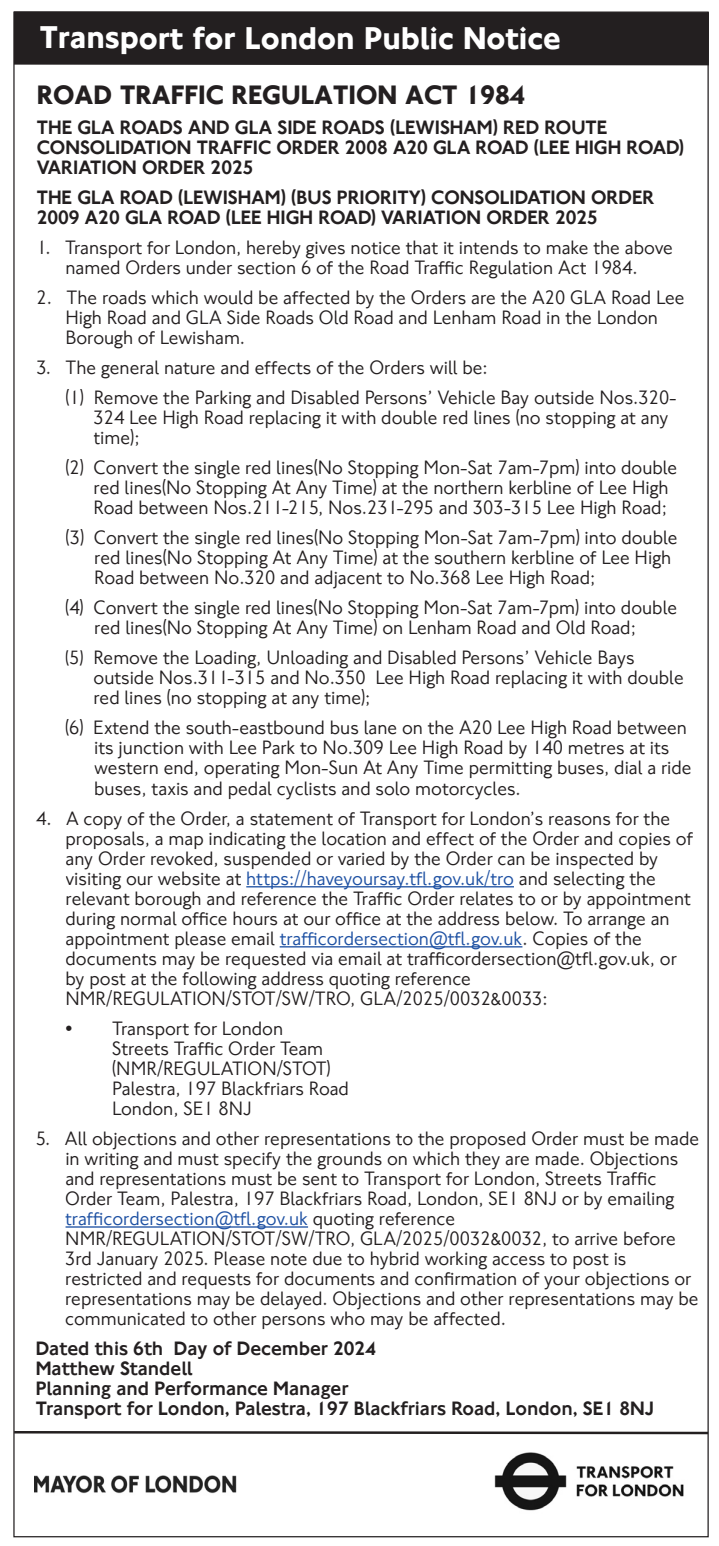
<style>
.page{position:relative;width:719px;height:1546px;background:#fff}
.page>*{position:absolute;margin:0;border:0;box-sizing:border-box;transform-origin:0 0}
.t1{font:700 32.5px "NJ Font";color:#fff}
.t2{font:700 27.5px "NJ Font";color:#231f20}
.t3{font:20px/20px "NJ Font";color:#231f20}
.t4{font:500 20px/20px "NJ Font";color:#231f20}
.s1{color:#1e51a3}
</style>
<div class="page">
<hr style="left:246px;top:886px;width:267px;height:1px;background:#1e51a3">
<hr style="left:279px;top:946px;width:243px;height:1px;background:#1e51a3">
<hr style="left:65px;top:1226px;width:243px;height:1px;background:#1e51a3">
<div style="left:14px;top:11px;width:694px;height:54px;background:#231f20"></div>
<img style="left:34px;top:1475px;width:203px;height:19px">
<img style="left:494px;top:1452px;width:190px;height:59px">
<svg style="left:13px;top:1429px;width:696px;height:6px"></svg>
<h1 class="t1" style="left:40px;top:19px;width:522px">Transport for London Public Notice</h1>
<h2 class="t2" style="left:37px;top:79px;width:489px">ROAD TRAFFIC REGULATION ACT 1984</h2>
<p class="t4" style="left:37px;top:117px;width:648px">THE GLA ROADS AND GLA SIDE ROADS (LEWISHAM) RED ROUTE<br>CONSOLIDATION TRAFFIC ORDER 2008 A20 GLA ROAD (LEE HIGH ROAD)<br>VARIATION ORDER 2025</p>
<p class="t4" style="left:37px;top:187px;width:619px">THE GLA ROAD (LEWISHAM) (BUS PRIORITY) CONSOLIDATION ORDER<br>2009 A20 GLA ROAD (LEE HIGH ROAD) VARIATION ORDER 2025</p>
<p class="t3" style="left:37px;top:237px;width:637px;text-align:center">1. Transport for London, hereby gives notice that it intends to make the above named Orders under section 6 of the Road Traffic Regulation Act 1984.</p>
<p class="t3" style="left:65px;top:287px;width:620px;text-indent:-29px">2. The roads which would be affected by the Orders are the A20 GLA Road Lee<br>High Road and GLA Side Roads Old Road and Lenham Road in the London<br>Borough of Lewisham.</p>
<p class="t3" style="left:65px;top:352px;width:612px;line-height:30px;text-indent:-29px">3. The general nature and effects of the Orders will be:<br>(1) Remove the Parking and Disabled Persons’ Vehicle Bay outside Nos.320-</p>
<p class="t3" style="left:93px;top:407px;width:576px">324 Lee High Road replacing it with double red lines (no stopping at any time);</p>
<p class="t3" style="left:93px;top:457px;width:585px;text-indent:-28px">(2) Convert the single red lines(No Stopping Mon-Sat 7am-7pm) into double red lines(No Stopping At Any Time) at the northern kerbline of Lee High<br>Road between Nos.211-215, Nos.231-295 and 303-315 Lee High Road;</p>
<p class="t3" style="left:94px;top:527px;width:584px;text-indent:-29px">(3) Convert the single red lines(No Stopping Mon-Sat 7am-7pm) into double red lines(No Stopping At Any Time) at the southern kerbline of Lee High<br>Road between No.320 and adjacent to No.368 Lee High Road;</p>
<p class="t3" style="left:94px;top:597px;width:584px;text-indent:-29px">(4) Convert the single red lines(No Stopping Mon-Sat 7am-7pm) into double red lines(No Stopping At Any Time) on Lenham Road and Old Road;</p>
<p class="t3" style="left:93px;top:647px;width:591px;text-indent:-28px">(5) Remove the Loading, Unloading and Disabled Persons’ Vehicle Bays outside Nos.311-315 and No.350 Lee High Road replacing it with double red lines (no stopping at any time);</p>
<p class="t3" style="left:94px;top:717px;width:598px;text-indent:-29px">(6) Extend the south-eastbound bus lane on the A20 Lee High Road between its junction with Lee Park to No.309 Lee High Road by 140 metres at its western end, operating Mon-Sun At Any Time permitting buses, dial a ride buses, taxis and pedal cyclists and solo motorcycles.</p>
<p class="t3" style="left:65px;top:807px;width:628px;text-indent:-29px">4. A copy of the Order, a statement of Transport for London’s reasons for the proposals, a map indicating the location and effect of the Order and copies of any Order revoked, suspended or varied by the Order can be inspected by visiting our website at <span class="s1">https://haveyoursay.tfl.gov.uk/tro</span> and selecting the relevant borough and reference the Traffic Order relates to or by appointment during normal office hours at our office at the address below. To arrange an appointment please email <span class="s1">trafficordersection@tfl.gov.uk</span>. Copies of the documents may be requested via email at trafficordersection@tfl.gov.uk, or by post at the following address quoting reference NMR/REGULATION/STOT/SW/TRO, GLA/2025/0032&amp;0033:</p>
<p class="t3" style="left:112px;top:1017px;width:238px;text-indent:-47px">• Transport for London<br>Streets Traffic Order Team (NMR/REGULATION/STOT)<br>Palestra, 197 Blackfriars Road<br>London, SE1 8NJ</p>
<p class="t3" style="left:65px;top:1127px;width:635px;text-indent:-29px">5. All objections and other representations to the proposed Order must be made in writing and must specify the grounds on which they are made. Objections and representations must be sent to Transport for London, Streets Traffic Order Team, Palestra, 197 Blackfriars Road, London, SE1 8NJ or by emailing <span class="s1">trafficordersection@tfl.gov.uk</span> quoting reference NMR/REGULATION/STOT/SW/TRO, GLA/2025/0032&amp;0032, to arrive before 3rd January 2025. Please note due to hybrid working access to post is restricted and requests for documents and confirmation of your objections or representations may be delayed. Objections and other representations may be communicated to other persons who may be affected.</p>
<p class="t4" style="left:36px;top:1338px;width:619px">Dated this 6th Day of December 2024<br>Matthew Standell<br>Planning and Performance Manager<br>Transport for London, Palestra, 197 Blackfriars Road, London, SE1 8NJ</p>
</div>
